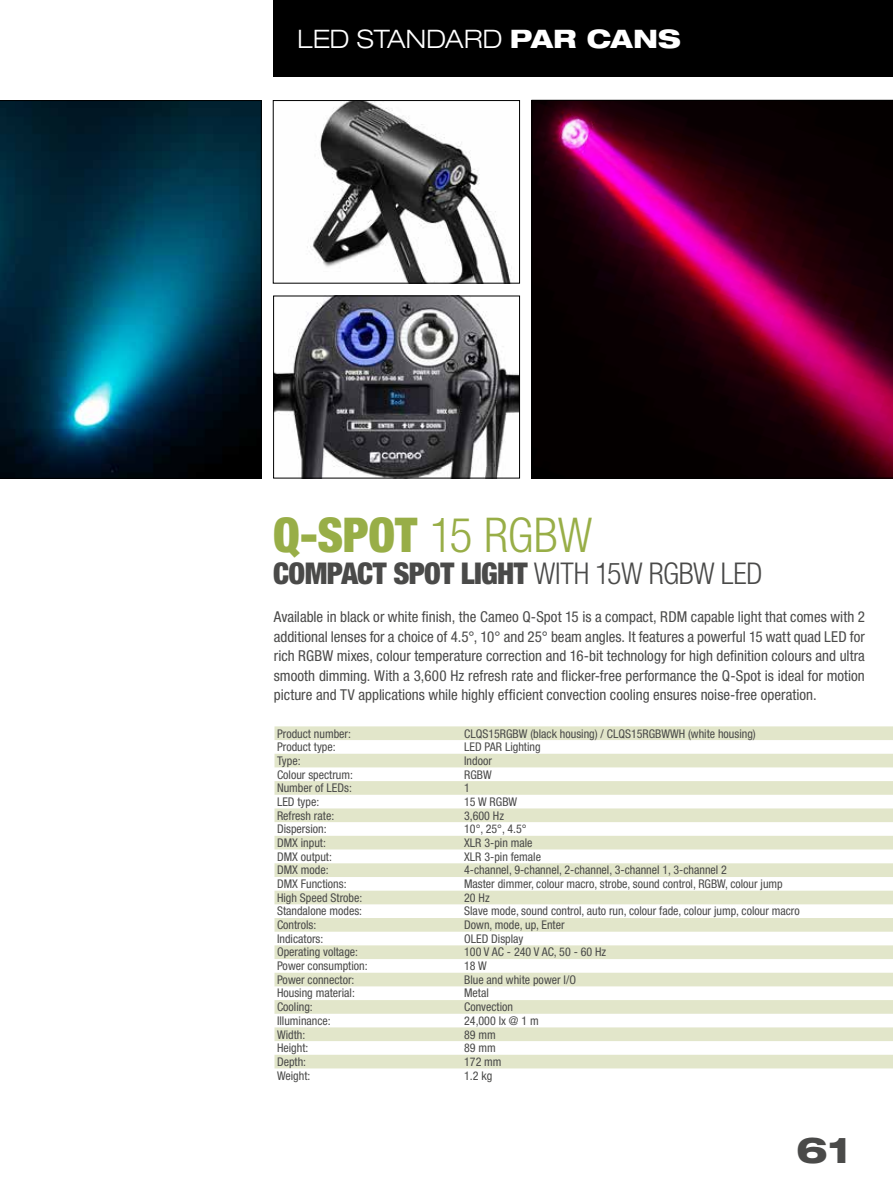
<style>
.page{position:relative;width:893px;height:1191px;background:#fff}
.page>*{position:absolute;margin:0;border:0;box-sizing:border-box;transform-origin:0 0}
.t1{font:900 condensed 48px "Helvetica Neue LT Std";color:#98ae47}
.t2{font:800 expanded 36px "Helvetica Neue LT Std";color:#4a4a49}
.t3{font:900 condensed 30px "Helvetica Neue LT Std";letter-spacing:-.02em;color:#4a4a49}
.t4{font:300 expanded 25.5px "Helvetica Neue LT Std";letter-spacing:-.005em;color:#fff}
.t5{font:condensed 15px/19.5px "Helvetica Neue LT Std";color:#4a4a49;text-align:justify}
.t6{font:condensed 12px "Helvetica Neue LT Std";color:#4a4a49}
.s1{font-weight:800}
.s2{font-weight:300}
</style>
<div class="page">
<div style="left:273px;top:0;width:620px;height:77px;background:#000"></div>
<svg style="left:274px;top:726px;width:619px;height:260px"></svg>
<svg style="left:274px;top:1000px;width:619px;height:68px"></svg>
<img style="left:307px;top:102px;width:205px;height:179px">
<div style="left:273px;top:100px;width:247px;height:183px;border:1px solid #000"></div>
<img style="left:275px;top:298px;width:243px;height:178px">
<div style="left:273px;top:296px;width:247px;height:182px;border:1px solid #000"></div>
<svg style="left:531px;top:100px;width:362px;height:378px;background:#370019"></svg>
<svg style="left:0;top:100px;width:262px;height:379px;background:#02364b"></svg>
<h3 class="t4" style="left:298px;top:24px;width:385px">LED STANDARD <span class="s1">PAR CANS</span></h3>
<h1 class="t1" style="left:273px;top:505px;width:321px">Q-SPOT <span class="s2">15 RGBW</span></h1>
<h3 class="t3" style="left:273px;top:554px;width:491px">COMPACT SPOT LIGHT <span class="s2">WITH 15W RGBW LED</span></h3>
<p class="t5" style="left:274px;top:607px;width:593px">Available in black or white finish, the Cameo Q-Spot 15 is a compact, RDM capable light that comes with 2 additional lenses for a choice of 4.5°, 10° and 25° beam angles. It features a powerful 15 watt quad LED for rich RGBW mixes, colour temperature correction and 16-bit technology for high definition colours and ultra smooth dimming. With a 3,600 Hz refresh rate and flicker-free performance the Q-Spot is ideal for motion picture and TV applications while highly efficient convection cooling ensures noise-free operation.</p>
<p class="t6" style="left:277px;top:726px;width:75px">Product number:</p>
<p class="t6" style="left:464px;top:726px;width:293px">CLQS15RGBW (black housing) / CLQS15RGBWWH (white housing)</p>
<p class="t6" style="left:277px;top:740px;width:60px">Product type:</p>
<p class="t6" style="left:464px;top:740px;width:78px">LED PAR Lighting</p>
<p class="t6" style="left:277px;top:753px;width:25px">Type:</p>
<p class="t6" style="left:464px;top:753px;width:29px">Indoor</p>
<p class="t6" style="left:277px;top:767px;width:77px">Colour spectrum:</p>
<p class="t6" style="left:464px;top:767px;width:29px">RGBW</p>
<p class="t6" style="left:277px;top:781px;width:76px">Number of LEDs:</p>
<p class="t6" style="left:464px;top:781px;width:7px">1</p>
<p class="t6" style="left:277px;top:794px;width:44px">LED type:</p>
<p class="t6" style="left:464px;top:794px;width:55px">15 W RGBW</p>
<p class="t6" style="left:277px;top:808px;width:59px">Refresh rate:</p>
<p class="t6" style="left:464px;top:808px;width:41px">3,600 Hz</p>
<p class="t6" style="left:277px;top:822px;width:51px">Dispersion:</p>
<p class="t6" style="left:464px;top:822px;width:64px">10°, 25°, 4.5°</p>
<p class="t6" style="left:277px;top:835px;width:50px">DMX input:</p>
<p class="t6" style="left:464px;top:835px;width:70px">XLR 3-pin male</p>
<p class="t6" style="left:277px;top:849px;width:56px">DMX output:</p>
<p class="t6" style="left:464px;top:849px;width:78px">XLR 3-pin female</p>
<p class="t6" style="left:277px;top:863px;width:53px">DMX mode:</p>
<p class="t6" style="left:464px;top:863px;width:264px">4-channel, 9-channel, 2-channel, 3-channel 1, 3-channel 2</p>
<p class="t6" style="left:277px;top:877px;width:71px">DMX Functions:</p>
<p class="t6" style="left:464px;top:877px;width:320px">Master dimmer, colour macro, strobe, sound control, RGBW, colour jump</p>
<p class="t6" style="left:277px;top:890px;width:87px">High Speed Strobe:</p>
<p class="t6" style="left:464px;top:890px;width:27px">20 Hz</p>
<p class="t6" style="left:277px;top:904px;width:87px">Standalone modes:</p>
<p class="t6" style="left:464px;top:904px;width:337px">Slave mode, sound control, auto run, colour fade, colour jump, colour macro</p>
<p class="t6" style="left:277px;top:918px;width:41px">Controls:</p>
<p class="t6" style="left:464px;top:918px;width:102px">Down, mode, up, Enter</p>
<p class="t6" style="left:277px;top:931px;width:48px">Indicators:</p>
<p class="t6" style="left:464px;top:931px;width:61px">OLED Display</p>
<p class="t6" style="left:277px;top:945px;width:83px">Operating voltage:</p>
<p class="t6" style="left:464px;top:945px;width:144px">100 V AC - 240 V AC, 50 - 60 Hz</p>
<p class="t6" style="left:277px;top:959px;width:92px">Power consumption:</p>
<p class="t6" style="left:464px;top:959px;width:24px">18 W</p>
<p class="t6" style="left:277px;top:972px;width:79px">Power connector:</p>
<p class="t6" style="left:464px;top:972px;width:113px">Blue and white power I/O</p>
<p class="t6" style="left:277px;top:986px;width:79px">Housing material:</p>
<p class="t6" style="left:464px;top:986px;width:26px">Metal</p>
<p class="t6" style="left:277px;top:1000px;width:37px">Cooling:</p>
<p class="t6" style="left:464px;top:1000px;width:50px">Convection</p>
<p class="t6" style="left:277px;top:1013px;width:55px">Illuminance:</p>
<p class="t6" style="left:464px;top:1013px;width:76px">24,000 lx @ 1 m</p>
<p class="t6" style="left:277px;top:1027px;width:30px">Width:</p>
<p class="t6" style="left:464px;top:1027px;width:33px">89 mm</p>
<p class="t6" style="left:277px;top:1041px;width:33px">Height:</p>
<p class="t6" style="left:464px;top:1041px;width:33px">89 mm</p>
<p class="t6" style="left:277px;top:1054px;width:31px">Depth:</p>
<p class="t6" style="left:464px;top:1054px;width:39px">172 mm</p>
<p class="t6" style="left:277px;top:1068px;width:35px">Weight:</p>
<p class="t6" style="left:464px;top:1068px;width:30px">1.2 kg</p>
<h2 class="t2" style="left:796px;top:1126px;width:55px">61</h2>
</div>
